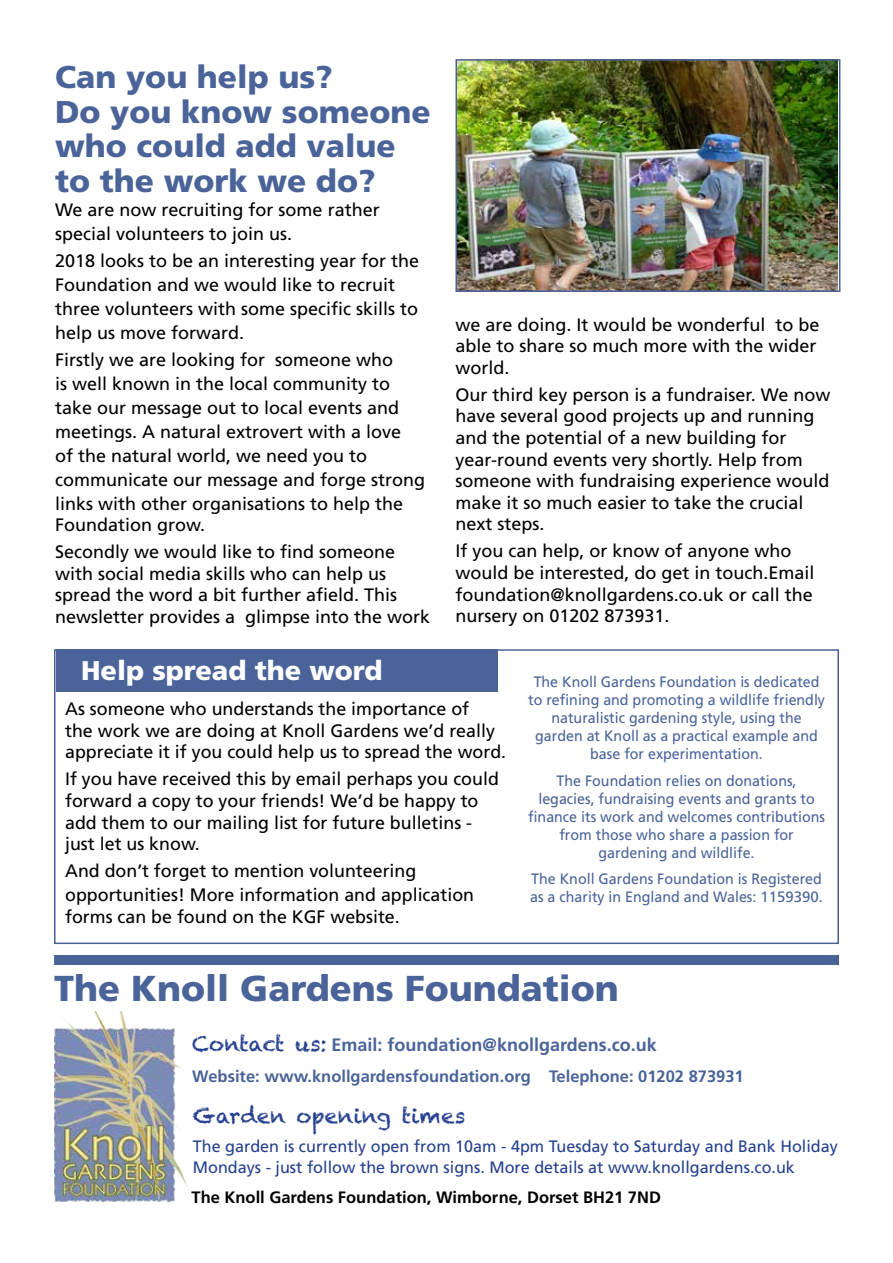
<style>
.page{position:relative;width:893px;height:1263px;background:#fff}
.page>*{position:absolute;margin:0;border:0;box-sizing:border-box;transform-origin:0 0}
.t1{font:900 36px "Frutiger";color:#4a6399}
.t2{font:900 31.5px/34.5px "Frutiger";color:#4a6399}
.t3{font:900 27px "Frutiger";color:#fff}
.t4{font:21px "Chalkduster";letter-spacing:.005em;color:#25408f}
.t5{font:18px/21.6px "Frutiger";color:#000}
.t6{font:700 18px "Frutiger";color:#4a6399}
.t7{font:16.5px/21px "Frutiger";color:#25408f}
.t8{font:700 16.5px "Frutiger";color:#4a6399}
.t9{font:700 16.5px "Frutiger";color:#000}
.t10{font:15px/18px "Frutiger";color:#4a6399;text-align:center;scale:.95 1}
.s1{font-family:"Chalkduster";font-weight:400;font-size:21px;color:#25408f}
</style>
<div class="page">
<div style="left:54px;top:649px;width:785px;height:295px;border:2px solid #4a6399"></div>
<div style="left:54px;top:955px;width:785px;height:10px;background:#4a6399"></div>
<img style="left:54px;top:1012px;width:135px;height:190px">
<img style="left:458px;top:62px;width:379px;height:227px">
<div style="left:455px;top:59px;width:385px;height:233px;border:2px solid #4a6399"></div>
<div style="left:56px;top:649px;width:441px;height:42px;background:#4a6399"></div>
<h2 class="t2" style="left:55px;top:59px;width:377px">Can you help us?<br>Do you know someone who could add value to the work we do?</h2>
<p class="t5" style="left:55px;top:197px;width:326px;line-height:24px">We are now recruiting for some rather special volunteers to join us.</p>
<p class="t5" style="left:55px;top:248px;width:366px;line-height:24px">2018 looks to be an interesting year for the Foundation and we would like to recruit three volunteers with some specific skills to help us move forward.</p>
<p class="t5" style="left:55px;top:347px;width:372px;line-height:24px">Firstly we are looking for someone who<br>is well known in the local community to take our message out to local events and meetings. A natural extrovert with a love<br>of the natural world, we need you to communicate our message and forge strong links with other organisations to help the</p>
<p class="t5" style="left:55px;top:511px;width:342px;line-height:27px">Foundation grow.<br>Secondly we would like to find someone</p>
<p class="t5" style="left:55px;top:562px;width:377px">with social media skills who can help us spread the word a bit further afield. This newsletter provides a glimpse into the work</p>
<p class="t5" style="left:455px;top:313px;width:366px">we are doing. It would be wonderful to be able to share so much more with the wider world.</p>
<p class="t5" style="left:455px;top:383px;width:376px">Our third key person is a fundraiser. We now have several good projects up and running and the potential of a new building for year-round events very shortly. Help from someone with fundraising experience would make it so much easier to take the crucial next steps.</p>
<p class="t5" style="left:455px;top:540px;width:361px">If you can help, or know of anyone who would be interested, do get in touch.Email foundation@knollgardens.co.uk or call the nursery on 01202 873931.</p>
<h3 class="t3" style="left:81px;top:655px;width:303px">Help spread the word</h3>
<p class="t5" style="left:65px;top:698px;width:443px">As someone who understands the importance of<br>the work we are doing at Knoll Gardens we’d really appreciate it if you could help us to spread the word.</p>
<p class="t5" style="left:65px;top:768px;width:435px">If you have received this by email perhaps you could forward a copy to your friends! We’d be happy to add them to our mailing list for future bulletins - just let us know.</p>
<p class="t5" style="left:65px;top:859px;width:410px;line-height:24px">And don’t forget to mention volunteering opportunities! More information and application</p>
<p class="t5" style="left:65px;top:905px;width:336px">forms can be found on the KGF website.</p>
<p class="t10" style="left:528px;top:673px;width:314px">The Knoll Gardens Foundation is dedicated to refining and promoting a wildlife friendly naturalistic gardening style, using the garden at Knoll as a practical example and base for experimentation.</p>
<p class="t10" style="left:528px;top:771px;width:314px">The Foundation relies on donations, legacies, fundraising events and grants to finance its work and welcomes contributions from those who share a passion for gardening and wildlife.</p>
<p class="t10" style="left:530px;top:870px;width:310px;text-align:left">The Knoll Gardens Foundation is Registered as a charity in England and Wales: 1159390.</p>
<h1 class="t1" style="left:54px;top:967px;width:566px">The Knoll Gardens Foundation</h1>
<p class="t6" style="left:192px;top:1034px;width:466px"><span class="s1">Contact us:</span> Email: foundation@knollgardens.co.uk</p>
<p class="t8" style="left:192px;top:1067px;width:553px">Website: www.knollgardensfoundation.org Telephone: 01202 873931</p>
<p class="t4" style="left:193px;top:1103px;width:274px">Garden opening times</p>
<p class="t7" style="left:193px;top:1136px;width:646px">The garden is currently open from 10am - 4pm Tuesday to Saturday and Bank Holiday<br>Mondays - just follow the brown signs. More details at www.knollgardens.co.uk</p>
<p class="t9" style="left:191px;top:1187px;width:471px">The Knoll Gardens Foundation, Wimborne, Dorset BH21 7ND</p>
</div>
